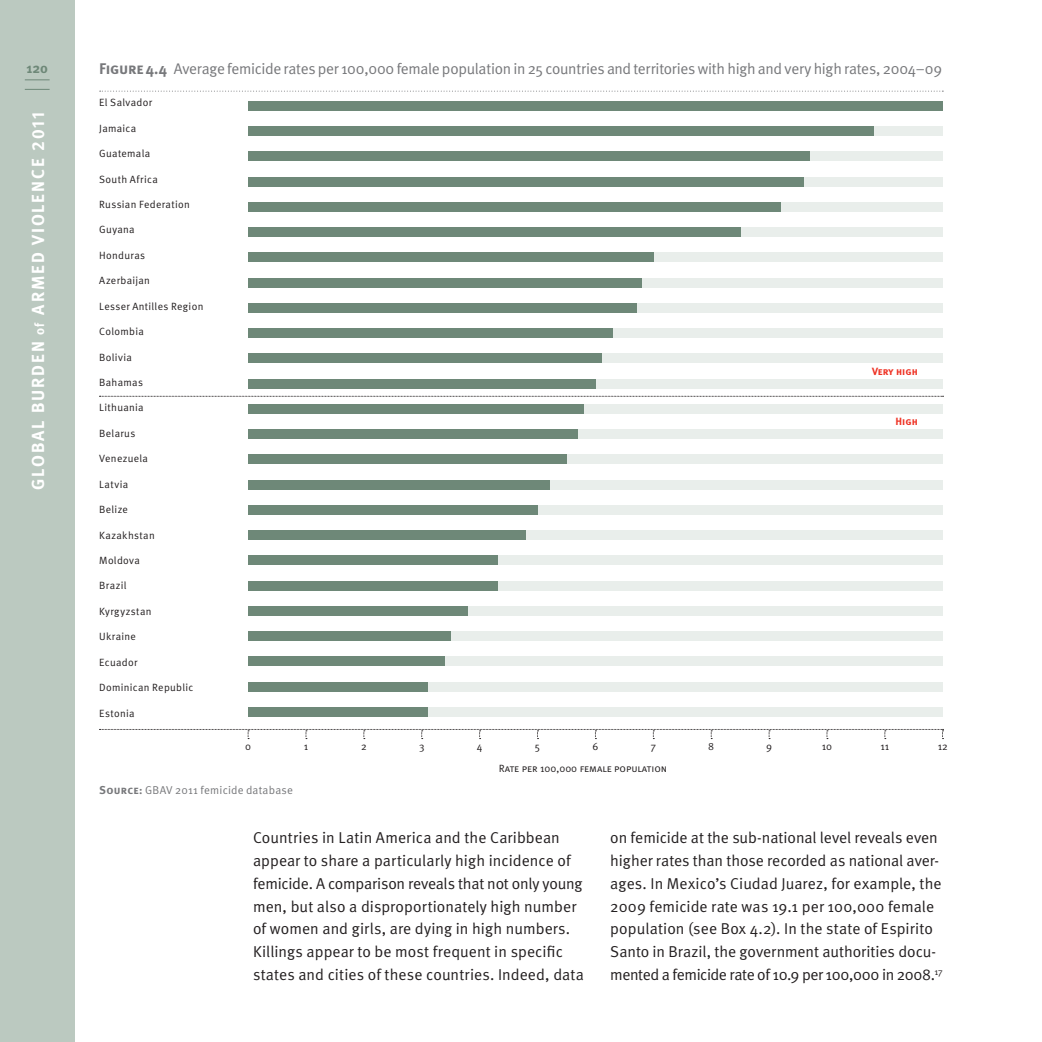
<style>
.page{position:relative;width:1042px;height:1042px;background:#fff}
.page>*{position:absolute;margin:0;border:0;box-sizing:border-box;transform-origin:0 0}
.t1{font:700 17.5px "Meta";letter-spacing:.11em;color:#fff}
.t2{font:15.75px/22.8px "Meta Normal";color:#231f20}
.t3{font:15.4px "Meta Normal";letter-spacing:-.015em;color:#77787b}
.t4{font:700 14px "Meta";color:#6e8878}
.t5{font:11.38px "Meta Normal";letter-spacing:.015em;color:#77787b}
.t6{font:10.5px "Meta Normal";letter-spacing:.03em;color:#231f20}
.t7{font:10.5px "Meta Normal Caps";color:#231f20}
.t8{font:10.5px "Meta Bold Caps";letter-spacing:.01em;color:#ee3224}
.s1{font-size:13.12px}
.s2{font-family:"Meta Bold Caps Expert";font-weight:400}
.s3{font-family:"Meta Bold Caps"}
.s4{font-family:"Meta";font-weight:700}
</style>
<div class="page">
<div style="left:0;top:0;width:74px;height:1042px;background:#bbc9c0"></div>
<svg style="left:25px;top:80px;width:25px;height:1px"></svg>
<svg style="left:25px;top:89px;width:25px;height:1px"></svg>
<div style="left:248px;top:707px;width:695px;height:10px;background:#e9eeeb"></div>
<div style="left:248px;top:707px;width:179px;height:10px;background:#6e8878"></div>
<div style="left:248px;top:101px;width:695px;height:10px;background:#6e8878"></div>
<div style="left:248px;top:278px;width:695px;height:10px;background:#e9eeeb"></div>
<div style="left:248px;top:278px;width:393px;height:10px;background:#6e8878"></div>
<div style="left:248px;top:252px;width:695px;height:10px;background:#e9eeeb"></div>
<div style="left:248px;top:252px;width:405px;height:10px;background:#6e8878"></div>
<div style="left:248px;top:227px;width:695px;height:10px;background:#e9eeeb"></div>
<div style="left:248px;top:227px;width:492px;height:10px;background:#6e8878"></div>
<div style="left:248px;top:202px;width:695px;height:10px;background:#e9eeeb"></div>
<div style="left:248px;top:202px;width:532px;height:10px;background:#6e8878"></div>
<div style="left:248px;top:177px;width:695px;height:10px;background:#e9eeeb"></div>
<div style="left:248px;top:177px;width:556px;height:10px;background:#6e8878"></div>
<div style="left:248px;top:151px;width:695px;height:10px;background:#e9eeeb"></div>
<div style="left:248px;top:151px;width:562px;height:10px;background:#6e8878"></div>
<div style="left:248px;top:126px;width:695px;height:10px;background:#e9eeeb"></div>
<div style="left:248px;top:126px;width:625px;height:10px;background:#6e8878"></div>
<div style="left:248px;top:303px;width:695px;height:10px;background:#e9eeeb"></div>
<div style="left:248px;top:303px;width:388px;height:10px;background:#6e8878"></div>
<div style="left:248px;top:328px;width:695px;height:10px;background:#e9eeeb"></div>
<div style="left:248px;top:328px;width:365px;height:10px;background:#6e8878"></div>
<div style="left:248px;top:353px;width:695px;height:10px;background:#e9eeeb"></div>
<div style="left:248px;top:353px;width:353px;height:10px;background:#6e8878"></div>
<div style="left:248px;top:379px;width:695px;height:9px;background:#e9eeeb"></div>
<div style="left:248px;top:379px;width:347px;height:9px;background:#6e8878"></div>
<div style="left:248px;top:404px;width:695px;height:10px;background:#e9eeeb"></div>
<div style="left:248px;top:404px;width:336px;height:10px;background:#6e8878"></div>
<div style="left:248px;top:429px;width:695px;height:10px;background:#e9eeeb"></div>
<div style="left:248px;top:429px;width:330px;height:10px;background:#6e8878"></div>
<div style="left:248px;top:454px;width:695px;height:10px;background:#e9eeeb"></div>
<div style="left:248px;top:454px;width:319px;height:10px;background:#6e8878"></div>
<div style="left:248px;top:480px;width:695px;height:9px;background:#e9eeeb"></div>
<div style="left:248px;top:480px;width:301px;height:9px;background:#6e8878"></div>
<div style="left:248px;top:505px;width:695px;height:10px;background:#e9eeeb"></div>
<div style="left:248px;top:505px;width:289px;height:10px;background:#6e8878"></div>
<div style="left:248px;top:530px;width:695px;height:10px;background:#e9eeeb"></div>
<div style="left:248px;top:530px;width:278px;height:10px;background:#6e8878"></div>
<div style="left:248px;top:555px;width:695px;height:10px;background:#e9eeeb"></div>
<div style="left:248px;top:555px;width:249px;height:10px;background:#6e8878"></div>
<div style="left:248px;top:580px;width:695px;height:10px;background:#e9eeeb"></div>
<div style="left:248px;top:580px;width:249px;height:10px;background:#6e8878"></div>
<div style="left:248px;top:606px;width:695px;height:10px;background:#e9eeeb"></div>
<div style="left:248px;top:606px;width:220px;height:10px;background:#6e8878"></div>
<div style="left:248px;top:631px;width:695px;height:10px;background:#e9eeeb"></div>
<div style="left:248px;top:631px;width:202px;height:10px;background:#6e8878"></div>
<div style="left:248px;top:656px;width:695px;height:10px;background:#e9eeeb"></div>
<div style="left:248px;top:656px;width:197px;height:10px;background:#6e8878"></div>
<div style="left:248px;top:681px;width:695px;height:10px;background:#e9eeeb"></div>
<div style="left:248px;top:681px;width:179px;height:10px;background:#6e8878"></div>
<svg style="left:100px;top:91px;width:843px;height:1px"></svg>
<svg style="left:99px;top:396px;width:844px;height:1px"></svg>
<svg style="left:99px;top:729px;width:844px;height:10px"></svg>
<p class="t4" style="left:26px;top:60px;width:23px">120</p>
<p class="t1" style="left:27px;top:490px;width:379px;rotate:-90deg">GLOBAL BURDEN <span class="s1">of</span> ARMED VIOLENCE <span class="s2">2011</span></p>
<p class="t3" style="left:99px;top:60px;width:844px"><span class="s3">Figure</span> <span class="s4">4.4</span> Average femicide rates per 100,000 female population in 25 countries and territories with high and very high rates, 2004–09</p>
<p class="t6" style="left:99px;top:97px;width:54px">El Salvador</p>
<p class="t6" style="left:99px;top:122px;width:39px">Jamaica</p>
<p class="t6" style="left:99px;top:147px;width:52px">Guatemala</p>
<p class="t6" style="left:99px;top:173px;width:60px">South Africa</p>
<p class="t6" style="left:99px;top:198px;width:92px">Russian Federation</p>
<p class="t6" style="left:99px;top:224px;width:37px">Guyana</p>
<p class="t6" style="left:99px;top:249px;width:47px">Honduras</p>
<p class="t6" style="left:99px;top:275px;width:52px">Azerbaijan</p>
<p class="t6" style="left:99px;top:300px;width:106px">Lesser Antilles Region</p>
<p class="t6" style="left:99px;top:325px;width:46px">Colombia</p>
<p class="t6" style="left:99px;top:351px;width:34px">Bolivia</p>
<p class="t6" style="left:99px;top:376px;width:45px">Bahamas</p>
<p class="t6" style="left:99px;top:402px;width:46px">Lithuania</p>
<p class="t6" style="left:99px;top:427px;width:38px">Belarus</p>
<p class="t6" style="left:99px;top:452px;width:50px">Venezuela</p>
<p class="t6" style="left:99px;top:478px;width:30px">Latvia</p>
<p class="t6" style="left:99px;top:503px;width:30px">Belize</p>
<p class="t6" style="left:99px;top:529px;width:57px">Kazakhstan</p>
<p class="t6" style="left:99px;top:554px;width:42px">Moldova</p>
<p class="t6" style="left:99px;top:580px;width:29px">Brazil</p>
<p class="t6" style="left:99px;top:605px;width:54px">Kyrgyzstan</p>
<p class="t6" style="left:99px;top:630px;width:38px">Ukraine</p>
<p class="t6" style="left:99px;top:656px;width:40px">Ecuador</p>
<p class="t6" style="left:99px;top:681px;width:96px">Dominican Republic</p>
<p class="t6" style="left:99px;top:707px;width:37px">Estonia</p>
<p class="t8" style="left:872px;top:364px;width:47px">Very high</p>
<p class="t8" style="left:895px;top:415px;width:24px">High</p>
<p class="t6" style="left:245px;top:740px;width:7px">0</p>
<p class="t6" style="left:304px;top:740px;width:6px">1</p>
<p class="t6" style="left:361px;top:740px;width:7px">2</p>
<p class="t6" style="left:419px;top:740px;width:7px">3</p>
<p class="t6" style="left:477px;top:740px;width:7px">4</p>
<p class="t6" style="left:535px;top:740px;width:7px">5</p>
<p class="t6" style="left:592px;top:740px;width:7px">6</p>
<p class="t6" style="left:651px;top:740px;width:7px">7</p>
<p class="t6" style="left:708px;top:740px;width:7px">8</p>
<p class="t6" style="left:766px;top:740px;width:7px">9</p>
<p class="t6" style="left:822px;top:740px;width:12px">10</p>
<p class="t6" style="left:880px;top:740px;width:10px">11</p>
<p class="t6" style="left:937px;top:740px;width:12px">12</p>
<p class="t7" style="left:499px;top:762px;width:170px">Rate per 100,000 female population</p>
<p class="t5" style="left:99px;top:784px;width:195px"><span class="s3">Source</span><span class="s4">:</span> GBAV 2011 femicide database</p>
<p class="t2" style="left:253px;top:826px;width:332px">Countries in Latin America and the Caribbean appear to share a particularly high incidence of femicide. A comparison reveals that not only young men, but also a disproportionately high number of women and girls, are dying in high numbers.<br>Killings appear to be most frequent in specific states and cities of these countries. Indeed, data</p>
<p class="t2" style="left:610px;top:826px;width:334px">on femicide at the sub-national level reveals even higher rates than those recorded as national aver&shy;ages. In Mexico’s Ciudad Juarez, for example, the 2009 femicide rate was 19.1 per 100,000 female population (see Box 4.2). In the state of Espirito Santo in Brazil, the government authorities docu&shy;mented a femicide rate of 10.9 per 100,000 in 2008.<sup>17</sup></p>
</div>
